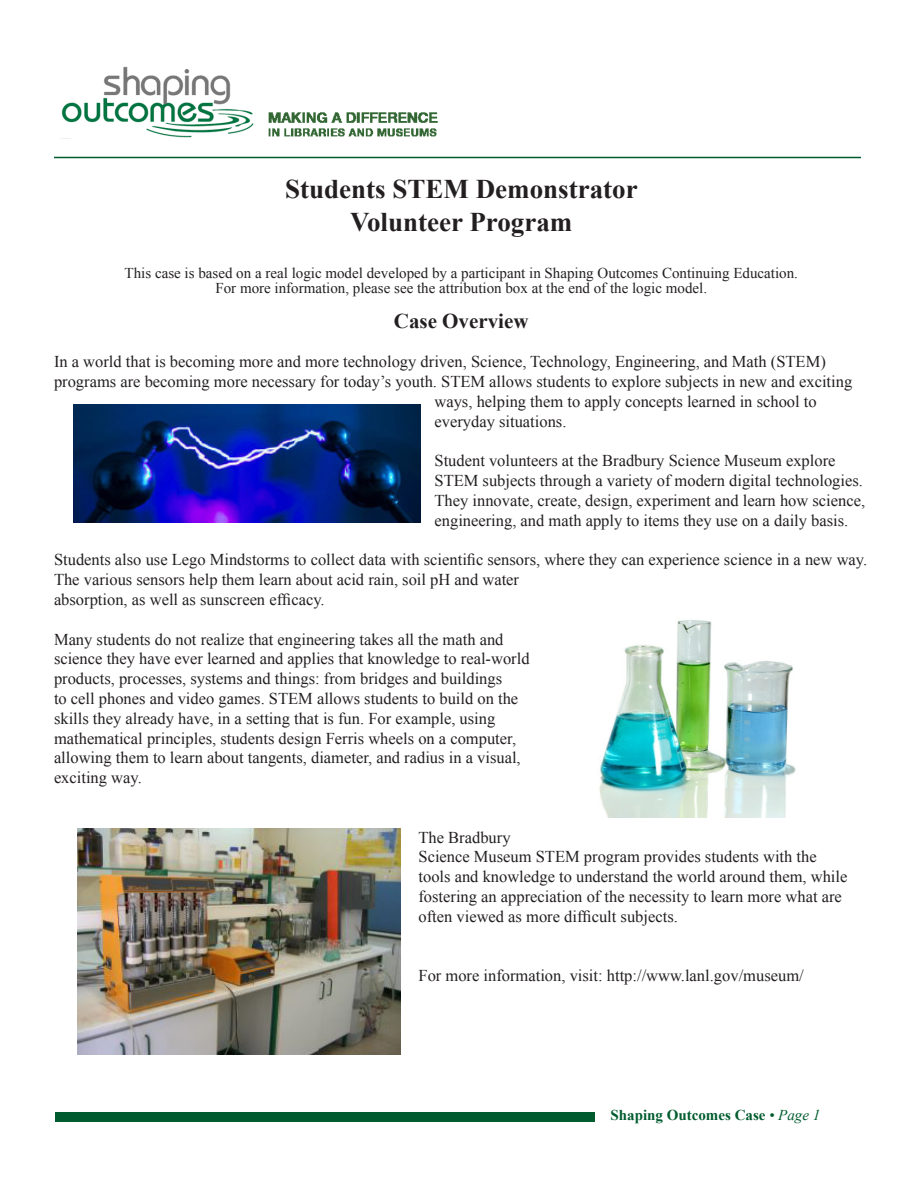
<style>
.page{position:relative;width:918px;height:1188px;background:#fff}
.page>*{position:absolute;margin:0;border:0;box-sizing:border-box;transform-origin:0 0}
.t1{font:700 27px "Times New Roman";color:#231f20}
.t2{font:700 21px "Times New Roman";color:#231f20}
.t3{font:16.5px/19.8px "Times New Roman";color:#231f20}
.t4{font:15px "Times New Roman";color:#231f20}
.master{font:700 15px "Times New Roman";color:#005c2e}
.s1{font-weight:400;font-style:italic}
</style>
<div class="page">
<img style="left:61px;top:66px;width:193px;height:72px">
<img style="left:268px;top:112px;width:170px;height:25px">
<hr style="left:54px;top:157px;width:807px;height:1px;background:#005c2e">
<div style="left:56px;top:1113px;width:540px;height:9px;background:#005c2e"></div>
<img style="left:73px;top:404px;width:347px;height:119px">
<img style="left:599px;top:620px;width:197px;height:198px">
<img style="left:77px;top:829px;width:324px;height:226px">
<p class="t1" style="left:285px;top:171px;width:354px">Students STEM Demonstrator</p>
<p class="t1" style="left:350px;top:203px;width:224px">Volunteer Program</p>
<p class="t4" style="left:125px;top:263px;width:675px">This case is based on a real logic model developed by a participant in Shaping Outcomes Continuing Education.</p>
<p class="t4" style="left:215px;top:278px;width:493px">For more information, please see the attribution box at the end of the logic model.</p>
<p class="t2" style="left:394px;top:306px;width:136px">Case Overview</p>
<p class="t3" style="left:54px;top:352px;width:773px">In a world that is becoming more and more technology driven, Science, Technology, Engineering, and Math (STEM)</p>
<p class="t3" style="left:54px;top:372px;width:800px">programs are becoming more necessary for today’s youth. STEM allows students to explore subjects in new and exciting</p>
<p class="t3" style="left:435px;top:391px;width:384px">ways, helping them to apply concepts learned in school to</p>
<p class="t3" style="left:435px;top:411px;width:133px">everyday situations.</p>
<p class="t3" style="left:435px;top:451px;width:432px">Student volunteers at the Bradbury Science Museum explore STEM subjects through a variety of modern digital technologies.<br>They innovate, create, design, experiment and learn how science, engineering, and math apply to items they use on a daily basis.</p>
<p class="t3" style="left:54px;top:550px;width:815px">Students also use Lego Mindstorms to collect data with scientific sensors, where they can experience science in a new way.<br>The various sensors help them learn about acid rain, soil pH and water<br>absorption, as well as sunscreen efficacy.</p>
<p class="t3" style="left:54px;top:629px;width:477px">Many students do not realize that engineering takes all the math and science they have ever learned and applies that knowledge to real-world products, processes, systems and things: from bridges and buildings<br>to cell phones and video games. STEM allows students to build on the skills they already have, in a setting that is fun. For example, using mathematical principles, students design Ferris wheels on a computer, allowing them to learn about tangents, diameter, and radius in a visual, exciting way.</p>
<p class="t3" style="left:418px;top:827px;width:430px">The Bradbury<br>Science Museum STEM program provides students with the tools and knowledge to understand the world around them, while fostering an appreciation of the necessity to learn more what are often viewed as more difficult subjects.</p>
<p class="t3" style="left:418px;top:966px;width:387px">For more information, visit: http://www.lanl.gov/museum/</p>
<p class="master" style="left:610px;top:1105px;width:211px">Shaping Outcomes Case <span class="s1">• Page 1</span></p>
</div>
